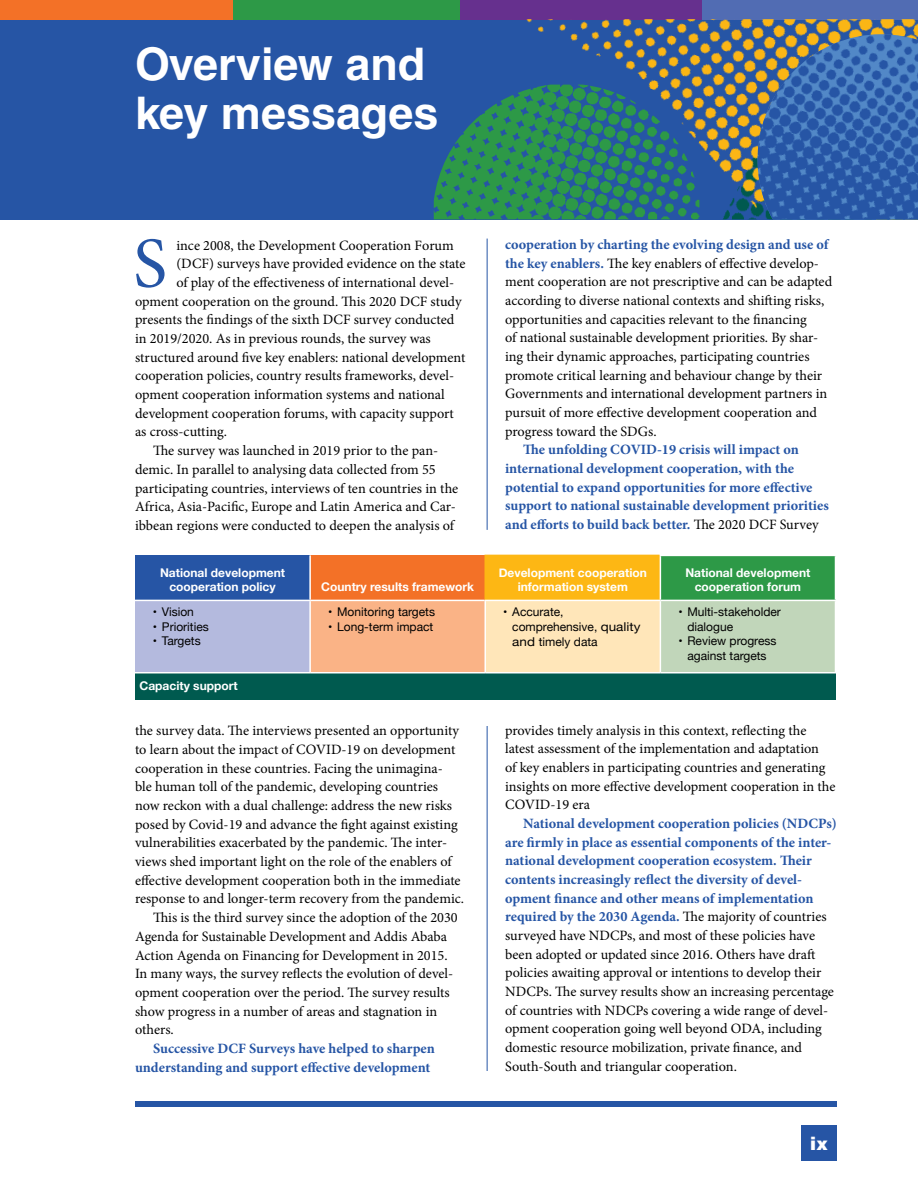
<style>
.page{position:relative;width:918px;height:1188px;background:#fff}
.page>*{position:absolute;margin:0;border:0;box-sizing:border-box;transform-origin:0 0}
.t1{font:71.7px "Minion Pro";color:#2655a5}
.t2{font:700 45px/49.5px "Helvetica LT Std";color:#fff}
.t3{font:900 18px "Helvetica LT Std";color:#fff}
.t4{font:14.25px/18.8px "Minion Pro";color:#000}
.t5{font:700 14.25px/18.8px "Minion Pro";color:#2655a5}
.t6{font:12px/14.5px "Helvetica Neue";color:#000}
.t7{font:700 12px/14.4px "Helvetica Neue";color:#fff;text-align:center}
.s1{font-weight:700;color:#2655a5}
.s2{font-weight:400;color:#000}
.s3{font-size:12.15px}
</style>
<div class="page">
<div style="left:801px;top:1125px;width:36px;height:36px;background:#2655a5"></div>
<div style="left:135px;top:1101px;width:702px;height:6px;background:#2655a5"></div>
<div style="left:0;top:0;width:918px;height:219px;background:#2655a5"></div>
<div style="left:0;top:0;width:235px;height:19px;background:#f37127"></div>
<div style="left:233px;top:0;width:243px;height:19px;background:#2d9947"></div>
<div style="left:460px;top:0;width:243px;height:19px;background:#66308e"></div>
<div style="left:702px;top:0;width:216px;height:19px;background:#516cb3"></div>
<div style="left:135px;top:555px;width:175px;height:45px;background:#2655a5"></div>
<div style="left:310px;top:555px;width:175px;height:45px;background:#f37127"></div>
<div style="left:485px;top:555px;width:175px;height:45px;background:#fdb714"></div>
<div style="left:660px;top:555px;width:176px;height:45px;background:#2d9947"></div>
<div style="left:135px;top:600px;width:175px;height:73px;background:#b4bade"></div>
<div style="left:310px;top:600px;width:175px;height:73px;background:#fab386"></div>
<div style="left:485px;top:600px;width:175px;height:73px;background:#ffe6b9"></div>
<div style="left:660px;top:600px;width:176px;height:73px;background:#c1d6ba"></div>
<div style="left:135px;top:673px;width:701px;height:27px;background:#005a4f"></div>
<hr style="left:309px;top:555px;width:2px;height:45px;background:#fff">
<hr style="left:309px;top:601px;width:2px;height:71px;background:#fff">
<hr style="left:135px;top:672px;width:175px;height:1px;background:#fff">
<hr style="left:310px;top:672px;width:175px;height:1px;background:#fff">
<hr style="left:135px;top:600px;width:175px;height:1px;background:#fff">
<hr style="left:310px;top:600px;width:174px;height:1px;background:#fff">
<hr style="left:484px;top:555px;width:176px;height:1px;background:#fdb714">
<hr style="left:484px;top:556px;width:2px;height:44px;background:#fdb714">
<hr style="left:484px;top:600px;width:176px;height:1px;background:#fff">
<hr style="left:484px;top:601px;width:2px;height:71px;background:#fff">
<hr style="left:485px;top:672px;width:175px;height:1px;background:#fff">
<hr style="left:660px;top:555px;width:176px;height:1px;background:#fff">
<hr style="left:660px;top:556px;width:1px;height:44px;background:#fff">
<hr style="left:835px;top:556px;width:1px;height:44px;background:#fff">
<hr style="left:660px;top:600px;width:176px;height:1px;background:#fff">
<hr style="left:660px;top:601px;width:1px;height:71px;background:#fff">
<hr style="left:835px;top:601px;width:1px;height:71px;background:#fff">
<hr style="left:660px;top:672px;width:176px;height:1px;background:#fff">
<hr style="left:487px;top:239px;width:1px;height:291px;background:#2655a5">
<hr style="left:487px;top:726px;width:1px;height:345px;background:#2655a5">
<img style="left:390px;top:19px;width:528px;height:200px">
<img style="left:748px;top:34px;width:170px;height:185px">
<img style="left:434px;top:85px;width:265px;height:134px">
<h2 class="t2" style="left:135px;top:39px;width:305px">Overview and key messages</h2>
<h1 class="t1" style="left:133px;top:216px;width:35px">S</h1>
<p class="t4" style="left:176px;top:236px;width:279px">ince 2008, the Development Cooperation Forum</p>
<p class="t4" style="left:176px;top:254px;width:291px">(DCF) surveys have provided evidence on the state</p>
<p class="t4" style="left:176px;top:273px;width:279px">of play of the effectiveness of international devel-</p>
<p class="t4" style="left:135px;top:292px;width:328px">opment cooperation on the ground. This 2020 DCF study</p>
<p class="t4" style="left:135px;top:311px;width:321px">presents the findings of the sixth DCF survey conducted</p>
<p class="t4" style="left:135px;top:329px;width:297px">in 2019/2020. As in previous rounds, the survey was</p>
<p class="t4" style="left:135px;top:348px;width:332px">structured around five key enablers: national development</p>
<p class="t4" style="left:135px;top:367px;width:321px">cooperation policies, country results frameworks, devel-</p>
<p class="t4" style="left:135px;top:385px;width:311px">opment cooperation information systems and national</p>
<p class="t4" style="left:135px;top:404px;width:320px">development cooperation forums, with capacity support</p>
<p class="t4" style="left:135px;top:423px;width:94px">as cross-cutting.</p>
<p class="t4" style="left:153px;top:441px;width:287px">The survey was launched in 2019 prior to the pan-</p>
<p class="t4" style="left:135px;top:460px;width:302px">demic. In parallel to analysing data collected from 55</p>
<p class="t4" style="left:135px;top:479px;width:325px">participating countries, interviews of ten countries in the</p>
<p class="t4" style="left:135px;top:497px;width:322px">Africa, Asia-Pacific, Europe and Latin America and Car-</p>
<p class="t4" style="left:135px;top:516px;width:321px">ibbean regions were conducted to deepen the analysis of</p>
<p class="t7" style="left:160px;top:566px;width:127px">National development cooperation policy</p>
<p class="t6" style="left:153px;top:605px;width:43px">• Vision</p>
<p class="t6" style="left:153px;top:620px;width:57px">• Priorities</p>
<p class="t6" style="left:153px;top:634px;width:49px">• Targets</p>
<p class="t7" style="left:139px;top:679px;width:100px">Capacity support</p>
<p class="t7" style="left:321px;top:580px;width:154px">Country results framework</p>
<p class="t6" style="left:328px;top:605px;width:108px">• Monitoring targets</p>
<p class="t6" style="left:328px;top:620px;width:107px">• Long-term impact</p>
<p class="t4" style="left:135px;top:721px;width:325px">the survey data. The interviews presented an opportunity</p>
<p class="t4" style="left:135px;top:740px;width:322px">to learn about the impact of COVID-19 on development</p>
<p class="t4" style="left:135px;top:759px;width:309px">cooperation in these countries. Facing the unimagina-</p>
<p class="t4" style="left:135px;top:778px;width:305px">ble human toll of the pandemic, developing countries</p>
<p class="t4" style="left:135px;top:796px;width:319px">now reckon with a dual challenge: address the new risks</p>
<p class="t4" style="left:135px;top:815px;width:324px">posed by Covid-19 and advance the fight against existing</p>
<p class="t4" style="left:135px;top:834px;width:314px">vulnerabilities exacerbated by the pandemic. The inter-</p>
<p class="t4" style="left:135px;top:852px;width:318px">views shed important light on the role of the enablers of</p>
<p class="t4" style="left:135px;top:871px;width:327px">effective development cooperation both in the immediate</p>
<p class="t4" style="left:135px;top:890px;width:331px">response to and longer-term recovery from the pandemic.</p>
<p class="t4" style="left:153px;top:908px;width:306px">This is the third survey since the adoption of the 2030</p>
<p class="t4" style="left:135px;top:927px;width:314px">Agenda for Sustainable Development and Addis Ababa</p>
<p class="t4" style="left:135px;top:946px;width:314px">Action Agenda on Financing for Development in 2015.</p>
<p class="t4" style="left:135px;top:964px;width:320px">In many ways, the survey reflects the evolution of devel-</p>
<p class="t4" style="left:135px;top:983px;width:316px">opment cooperation over the period. The survey results</p>
<p class="t4" style="left:135px;top:1002px;width:304px">show progress in a number of areas and stagnation in</p>
<p class="t4" style="left:135px;top:1020px;width:40px">others.</p>
<p class="t5" style="left:135px;top:1039px;width:301px;text-indent:18px">Successive DCF Surveys have helped to sharpen understanding and support effective development</p>
<p class="t4" style="left:505px;top:235px;width:329px"><span class="s1">cooperation by charting the evolving design and use of the key enablers.</span> The key enablers of effective develop&shy;ment cooperation are not prescriptive and can be adapted according to diverse national contexts and shifting risks, opportunities and capacities relevant to the financing<br>of national sustainable development priorities. By shar&shy;ing their dynamic approaches, participating countries promote critical learning and behaviour change by their Governments and international development partners in pursuit of more effective development cooperation and progress toward the SDGs.</p>
<p class="t5" style="left:505px;top:440px;width:325px;text-indent:18px">The unfolding COVID-19 crisis will impact on international development cooperation, with the potential to expand opportunities for more effective support to national sustainable development priorities and efforts to build back better. <span class="s2">The 2020 DCF Survey</span></p>
<p class="t7" style="left:499px;top:566px;width:150px">Development cooperation information system</p>
<p class="t7" style="left:685px;top:566px;width:127px">National development cooperation forum</p>
<p class="t6" style="left:512px;top:605px;width:130px;text-indent:-9px">• Accurate, comprehensive, <span class="s3">quality and</span> timely data</p>
<p class="t6" style="left:687px;top:606px;width:95px;text-indent:-9px">• Multi-stakeholder dialogue</p>
<p class="t6" style="left:678px;top:634px;width:100px;text-align:center">• Review progress against targets</p>
<p class="t4" style="left:505px;top:721px;width:332px">provides timely analysis in this context, reflecting the latest assessment of the implementation and adaptation<br>of key enablers in participating countries and generating insights on more effective development cooperation in the COVID-19 era</p>
<p class="t4" style="left:505px;top:814px;width:333px;text-indent:18px"><span class="s1">National development cooperation policies (NDCPs) are firmly in place as essential components of the inter&shy;national development cooperation ecosystem. Their contents increasingly reflect the diversity of devel&shy;opment finance and other means of implementation required by the 2030 Agenda.</span> The majority of countries surveyed have NDCPs, and most of these policies have been adopted or updated since 2016. Others have draft policies awaiting approval or intentions to develop their NDCPs. The survey results show an increasing percentage of countries with NDCPs covering a wide range of devel&shy;opment cooperation going well beyond ODA, including domestic resource mobilization, private finance, and South-South and triangular cooperation.</p>
<p class="t3" style="left:810px;top:1131px;width:19px">ix</p>
</div>
